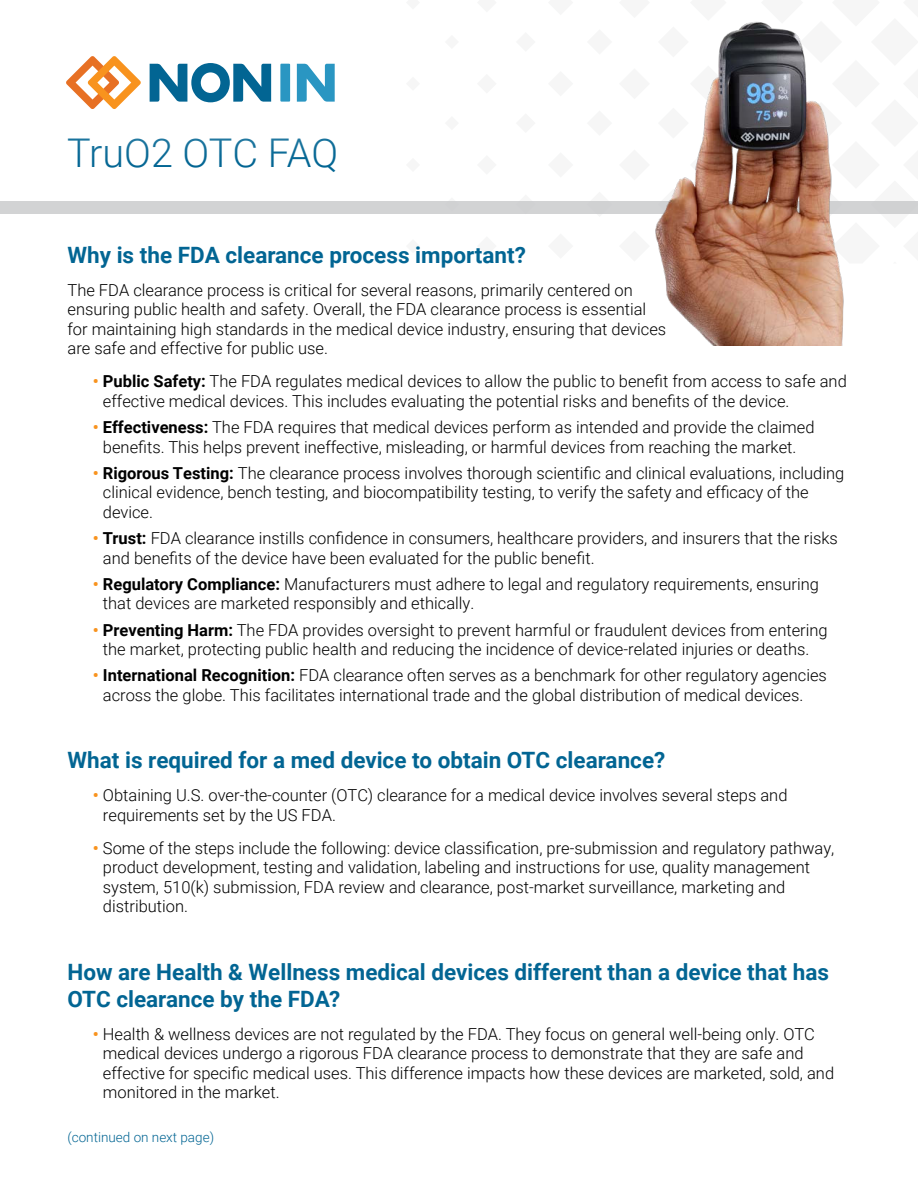
<style>
.page{position:relative;width:918px;height:1188px;background:#fff}
.page>*{position:absolute;margin:0;border:0;box-sizing:border-box;transform-origin:0 0}
.t1{font:300 39.6px "Roboto";color:#026593}
.t2{font:700 22.5px/27px "Roboto";color:#026593}
.t3{font:300 16.5px/19.5px "Roboto";color:#000}
.t4{font:300 13.5px "Roboto";color:#026593}
.s1{font-weight:700;color:#f8931e}
.s2{font-weight:700}
</style>
<div class="page">
<div style="left:0;top:201px;width:918px;height:13px;background:#d2d3d4"></div>
<svg style="left:297px;top:64px;width:38px;height:38px"></svg>
<svg style="left:150px;top:63px;width:121px;height:39px"></svg>
<div style="left:280px;top:64px;width:10px;height:38px;background:#2a96c2"></div>
<svg style="left:66px;top:56px;width:75px;height:53px"></svg>
<img style="left:655px;top:22px;width:189px;height:324px">
<h1 class="t1" style="left:67px;top:136px;width:273px">TruO2 OTC FAQ</h1>
<h2 class="t2" style="left:68px;top:243px;width:460px">Why is the FDA clearance process important?</h2>
<p class="t3" style="left:68px;top:281px;width:600px">The FDA clearance process is critical for several reasons, primarily centered on ensuring public health and safety. Overall, the FDA clearance process is essential for maintaining high standards in the medical device industry, ensuring that devices are safe and effective for public use.</p>
<p class="t3" style="left:103px;top:371px;width:745px;text-indent:-10px"><span class="s1">•</span> <span class="s2">Public Safety:</span> The FDA regulates medical devices to allow the public to benefit from access to safe and effective medical devices. This includes evaluating the potential risks and benefits of the device.</p>
<p class="t3" style="left:93px;top:419px;width:723px;text-align:center"><span class="s1">•</span> <span class="s2">Effectiveness:</span> The FDA requires that medical devices perform as intended and provide the claimed benefits. This helps prevent ineffective, misleading, or harmful devices from reaching the market.</p>
<p class="t3" style="left:103px;top:463px;width:743px;text-indent:-10px"><span class="s1">•</span> <span class="s2">Rigorous Testing:</span> The clearance process involves thorough scientific and clinical evaluations, including clinical evidence, bench testing, and biocompatibility testing, to verify the safety and efficacy of the device.</p>
<p class="t3" style="left:103px;top:528px;width:737px;text-indent:-10px"><span class="s1">•</span> <span class="s2">Trust:</span> FDA clearance instills confidence in consumers, healthcare providers, and insurers that the risks and benefits of the device have been evaluated for the public benefit.</p>
<p class="t3" style="left:103px;top:575px;width:718px;text-indent:-10px"><span class="s1">•</span> <span class="s2">Regulatory Compliance:</span> Manufacturers must adhere to legal and regulatory requirements, ensuring that devices are marketed responsibly and ethically.</p>
<p class="t3" style="left:93px;top:621px;width:736px;text-align:center"><span class="s1">•</span> <span class="s2">Preventing Harm:</span> The FDA provides oversight to prevent harmful or fraudulent devices from entering the market, protecting public health and reducing the incidence of device-related injuries or deaths.</p>
<p class="t3" style="left:103px;top:667px;width:725px;text-indent:-10px"><span class="s1">•</span> <span class="s2">International Recognition:</span> FDA clearance often serves as a benchmark for other regulatory agencies across the globe. This facilitates international trade and the global distribution of medical devices.</p>
<h2 class="t2" style="left:68px;top:749px;width:599px">What is required for a med device to obtain OTC clearance?</h2>
<p class="t3" style="left:103px;top:787px;width:686px;text-indent:-10px"><span class="s1">•</span> Obtaining U.S. over-the-counter (OTC) clearance for a medical device involves several steps and requirements set by the US FDA.</p>
<p class="t3" style="left:103px;top:838px;width:733px;text-indent:-10px"><span class="s1">•</span> Some of the steps include the following: device classification, pre-submission and regulatory pathway, product development, testing and validation, labeling and instructions for use, quality management system, 510(k) submission, FDA review and clearance, post-market surveillance, marketing and distribution.</p>
<h2 class="t2" style="left:68px;top:960px;width:763px">How are Health &amp; Wellness medical devices different than a device that has<br>OTC clearance by the FDA?</h2>
<p class="t3" style="left:103px;top:1025px;width:733px;text-indent:-10px"><span class="s1">•</span> Health &amp; wellness devices are not regulated by the FDA. They focus on general well-being only. OTC medical devices undergo a rigorous FDA clearance process to demonstrate that they are safe and effective for specific medical uses. This difference impacts how these devices are marketed, sold, and monitored in the market.</p>
<p class="t4" style="left:68px;top:1131px;width:148px">(continued on next page)</p>
</div>
